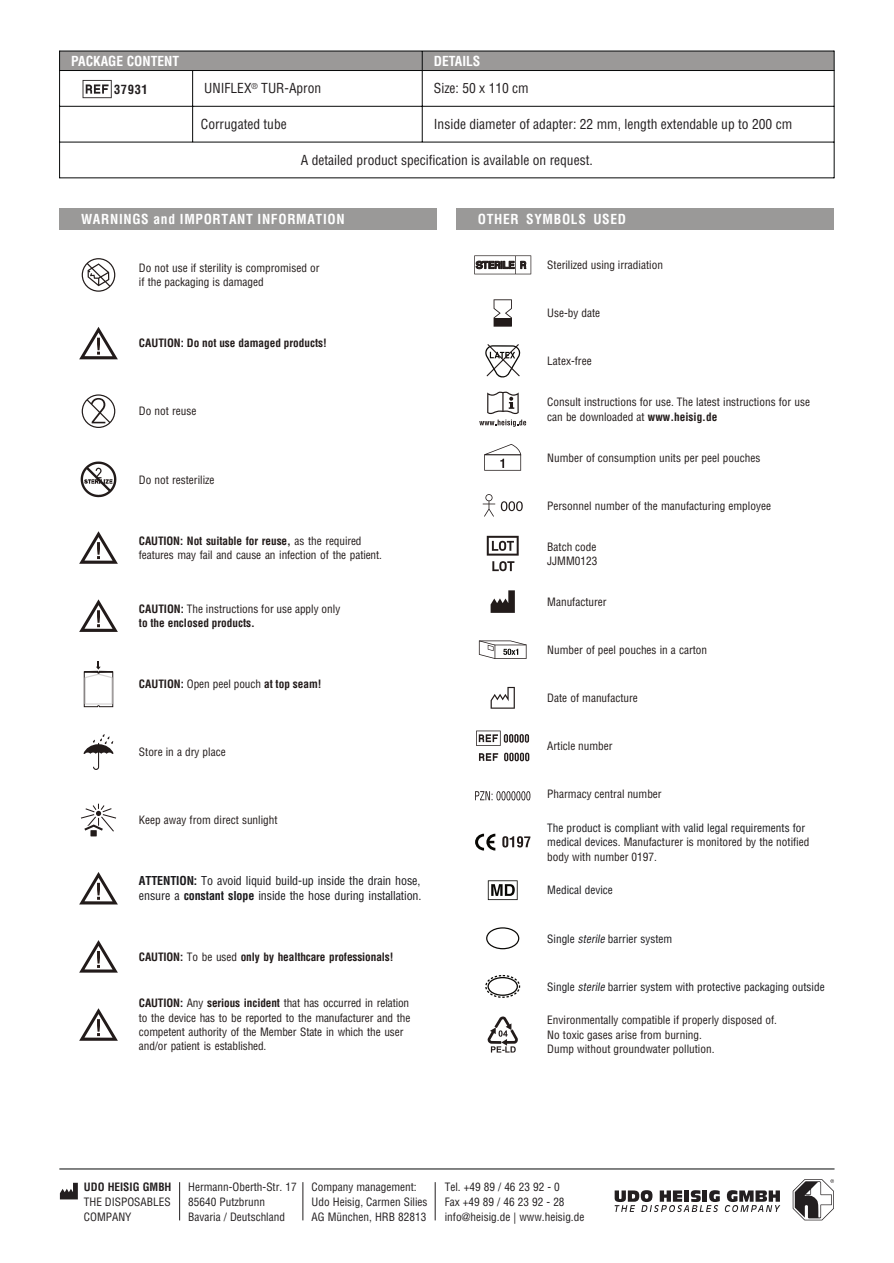
<style>
.page{position:relative;width:894px;height:1263px;background:#fff}
.page>*{position:absolute;margin:0;border:0;box-sizing:border-box;transform-origin:0 0}
.t1{font:condensed 13.5px "Helvetica";color:#231f20}
.t2{font:700 condensed 13.5px "Helvetica";letter-spacing:.05em;color:#fff}
.t3{font:700 condensed 13.5px "Helvetica";color:#fff}
.t4{font:700 condensed 12.45px "Helvetica";letter-spacing:.05em;color:#231f20}
.t5{font:condensed 12px/15px "Helvetica";letter-spacing:-.01em;color:#1a191c}
.t6{font:condensed 11.25px/14.2px "Helvetica";color:#221b1a}
.t7{font:condensed 11.25px/14.2px "Helvetica";color:#1a191c}
.t8{font:condensed 11.25px/15px "Helvetica";color:#231f20}
.t9{font:700 condensed 11.25px/14.2px "Helvetica";color:#221b1a}
.t10{font:700 condensed 11.25px "Helvetica";color:#231f20}
.s1{font-weight:700}
.s2{font-weight:400}
.s3{color:#221b1a}
.s4{font-style:italic}
</style>
<div class="page">
<div style="left:60px;top:51px;width:773px;height:20px;background:#9b9998"></div>
<hr style="left:59px;top:51px;width:1px;height:127px;background:#070909">
<hr style="left:833px;top:51px;width:1px;height:127px;background:#070909">
<hr style="left:421px;top:51px;width:1px;height:91px;background:#070909">
<hr style="left:192px;top:71px;width:1px;height:71px;background:#070909">
<hr style="left:60px;top:51px;width:773px;height:1px;background:#070909">
<hr style="left:60px;top:70px;width:773px;height:1px;background:#070909">
<hr style="left:60px;top:106px;width:773px;height:1px;background:#070909">
<hr style="left:60px;top:142px;width:773px;height:1px;background:#070909">
<hr style="left:60px;top:177px;width:773px;height:1px;background:#070909">
<svg style="left:82px;top:80px;width:30px;height:18px"></svg>
<hr style="left:60px;top:1168px;width:773px;height:1px;background:#070909">
<svg style="left:60px;top:1183px;width:18px;height:16px"></svg>
<hr style="left:179px;top:1182px;width:1px;height:38px;background:#231f20">
<hr style="left:302px;top:1182px;width:1px;height:38px;background:#231f20">
<hr style="left:434px;top:1182px;width:1px;height:38px;background:#231f20">
<svg style="left:614px;top:1190px;width:166px;height:22px"></svg>
<svg style="left:792px;top:1179px;width:41px;height:41px"></svg>
<svg style="left:493px;top:299px;width:18px;height:28px"></svg>
<div style="left:494px;top:319px;width:17px;height:7px;background:#221b1a"></div>
<svg style="left:485px;top:344px;width:35px;height:34px"></svg>
<svg style="left:484px;top:444px;width:37px;height:27px"></svg>
<svg style="left:482px;top:494px;width:40px;height:23px"></svg>
<svg style="left:490px;top:590px;width:24px;height:23px"></svg>
<svg style="left:490px;top:687px;width:24px;height:22px"></svg>
<svg style="left:504px;top:753px;width:25px;height:8px"></svg>
<svg style="left:476px;top:731px;width:53px;height:15px"></svg>
<svg style="left:479px;top:753px;width:19px;height:8px"></svg>
<svg style="left:475px;top:791px;width:55px;height:9px"></svg>
<svg style="left:475px;top:834px;width:20px;height:16px"></svg>
<svg style="left:502px;top:836px;width:28px;height:11px"></svg>
<svg style="left:478px;top:640px;width:48px;height:19px"></svg>
<svg style="left:474px;top:255px;width:57px;height:19px"></svg>
<svg style="left:487px;top:880px;width:30px;height:20px"></svg>
<svg style="left:486px;top:927px;width:33px;height:22px"></svg>
<svg style="left:485px;top:975px;width:35px;height:23px"></svg>
<svg style="left:487px;top:392px;width:31px;height:22px"></svg>
<svg style="left:479px;top:420px;width:47px;height:7px"></svg>
<svg style="left:486px;top:536px;width:32px;height:35px"></svg>
<svg style="left:487px;top:1016px;width:31px;height:36px"></svg>
<svg style="left:82px;top:258px;width:33px;height:34px"></svg>
<svg style="left:82px;top:394px;width:33px;height:34px"></svg>
<svg style="left:81px;top:461px;width:35px;height:36px"></svg>
<svg style="left:83px;top:734px;width:31px;height:36px"></svg>
<svg style="left:81px;top:804px;width:35px;height:32px"></svg>
<svg style="left:84px;top:661px;width:29px;height:46px"></svg>
<svg style="left:79px;top:327px;width:39px;height:32px"></svg>
<svg style="left:79px;top:531px;width:39px;height:33px"></svg>
<svg style="left:79px;top:599px;width:39px;height:33px"></svg>
<svg style="left:79px;top:940px;width:39px;height:33px"></svg>
<svg style="left:79px;top:1008px;width:39px;height:33px"></svg>
<svg style="left:79px;top:872px;width:39px;height:32px"></svg>
<div style="left:60px;top:208px;width:377px;height:21px;background:#9a9998"></div>
<div style="left:456px;top:208px;width:377px;height:21px;background:#9a9998"></div>
<p class="t3" style="left:71px;top:52px;width:109px">PACKAGE CONTENT</p>
<p class="t3" style="left:433px;top:52px;width:48px">DETAILS</p>
<p class="t1" style="left:204px;top:80px;width:118px">UNIFLEX<sup>®</sup> TUR-Apron</p>
<p class="t1" style="left:433px;top:80px;width:96px">Size: 50 x 110 cm</p>
<p class="t1" style="left:201px;top:116px;width:87px">Corrugated tube</p>
<p class="t1" style="left:433px;top:116px;width:360px">Inside diameter of adapter: 22 mm, length extendable up to 200 cm</p>
<p class="t1" style="left:301px;top:152px;width:293px">A detailed product specification is available on request.</p>
<p class="t4" style="left:114px;top:82px;width:35px">37931</p>
<p class="t2" style="left:81px;top:210px;width:265px">WARNINGS and IMPORTANT INFORMATION</p>
<p class="t2" style="left:477px;top:210px;width:150px">OTHER SYMBOLS USED</p>
<p class="t6" style="left:139px;top:261px;width:182px">Do not use if sterility is compromised or if the packaging is damaged</p>
<p class="t9" style="left:139px;top:336px;width:189px">CAUTION: Do not use damaged products!</p>
<p class="t6" style="left:139px;top:404px;width:59px">Do not reuse</p>
<p class="t6" style="left:139px;top:472px;width:77px">Do not resterilize</p>
<p class="t6" style="left:139px;top:533px;width:244px"><span class="s1">CAUTION: Not suitable for reuse,</span> as the required features may fail and cause an infection of the patient.</p>
<p class="t9" style="left:139px;top:601px;width:203px">CAUTION: <span class="s2">The instructions for use apply only </span>to the enclosed products.</p>
<p class="t9" style="left:139px;top:677px;width:184px">CAUTION: <span class="s2">Open peel pouch</span> at top seam!</p>
<p class="t6" style="left:139px;top:745px;width:88px">Store in a dry place</p>
<p class="t6" style="left:139px;top:813px;width:140px">Keep away from direct sunlight</p>
<p class="t5" style="left:139px;top:873px;width:284px"><span class="s1">ATTENTION:</span> To avoid liquid build-up inside the drain hose, ensure a <span class="s1">constant slope</span> inside the hose during installation.</p>
<p class="t9" style="left:139px;top:949px;width:256px">CAUTION: <span class="s2">To be used</span> only by healthcare professionals!</p>
<p class="t6" style="left:139px;top:996px;width:273px"><span class="s1">CAUTION:</span> Any <span class="s1">serious incident</span> that has occurred in relation to the device has to be reported to the manufacturer and the competent authority of the Member State in which the user and/or patient is established.</p>
<p class="t6" style="left:547px;top:258px;width:117px">Sterilized using irradiation</p>
<p class="t6" style="left:547px;top:306px;width:54px">Use-by date</p>
<p class="t6" style="left:547px;top:354px;width:46px">Latex-free</p>
<p class="t6" style="left:547px;top:395px;width:264px">Consult instructions for use. The latest instructions for use can be downloaded at <span class="s1">www.heisig.de</span></p>
<p class="t6" style="left:547px;top:450px;width:214px">Number of consumption units per peel pouches</p>
<p class="t6" style="left:547px;top:498px;width:225px">Personnel number of the manufacturing employee</p>
<p class="t6" style="left:547px;top:539px;width:51px">Batch code<br>JJMM0123</p>
<p class="t6" style="left:547px;top:594px;width:61px">Manufacturer</p>
<p class="t6" style="left:547px;top:643px;width:161px">Number of peel pouches in a carton</p>
<p class="t6" style="left:547px;top:691px;width:92px">Date of manufacture</p>
<p class="t6" style="left:547px;top:739px;width:67px">Article number</p>
<p class="t6" style="left:547px;top:787px;width:116px">Pharmacy central number</p>
<p class="t7" style="left:547px;top:821px;width:263px">The product is compliant with valid legal requirements for medical devices. <span class="s3">Manufacturer is monitored by the notified body with number 0197.</span></p>
<p class="t7" style="left:547px;top:883px;width:67px">Medical device</p>
<p class="t7" style="left:547px;top:931px;width:126px">Single <span class="s4">sterile</span>barrier system</p>
<p class="t7" style="left:547px;top:979px;width:279px">Single <span class="s4">sterile</span>barrier system with protective packaging outside</p>
<p class="t6" style="left:547px;top:1013px;width:231px">Environmentally compatible if properly disposed of.<br>No toxic gases arise from burning.<br>Dump without groundwater pollution.</p>
<p class="t10" style="left:84px;top:1179px;width:89px">UDO HEISIG GMBH</p>
<p class="t8" style="left:84px;top:1194px;width:88px">THE DISPOSABLES<br>COMPANY</p>
<p class="t8" style="left:188px;top:1179px;width:110px">Hermann-Oberth-Str. 17<br>85640 Putzbrunn<br>Bavaria / Deutschland</p>
<p class="t8" style="left:444px;top:1179px;width:141px">Tel. +49 89 / 46 23 92 - 0<br>Fax +49 89 / 46 23 92 - 28 info@heisig.de | www.heisig.de</p>
<p class="t8" style="left:311px;top:1179px;width:117px">Company management:<br>Udo Heisig, Carmen Silies<br>AG München, HRB 82813</p>
</div>
